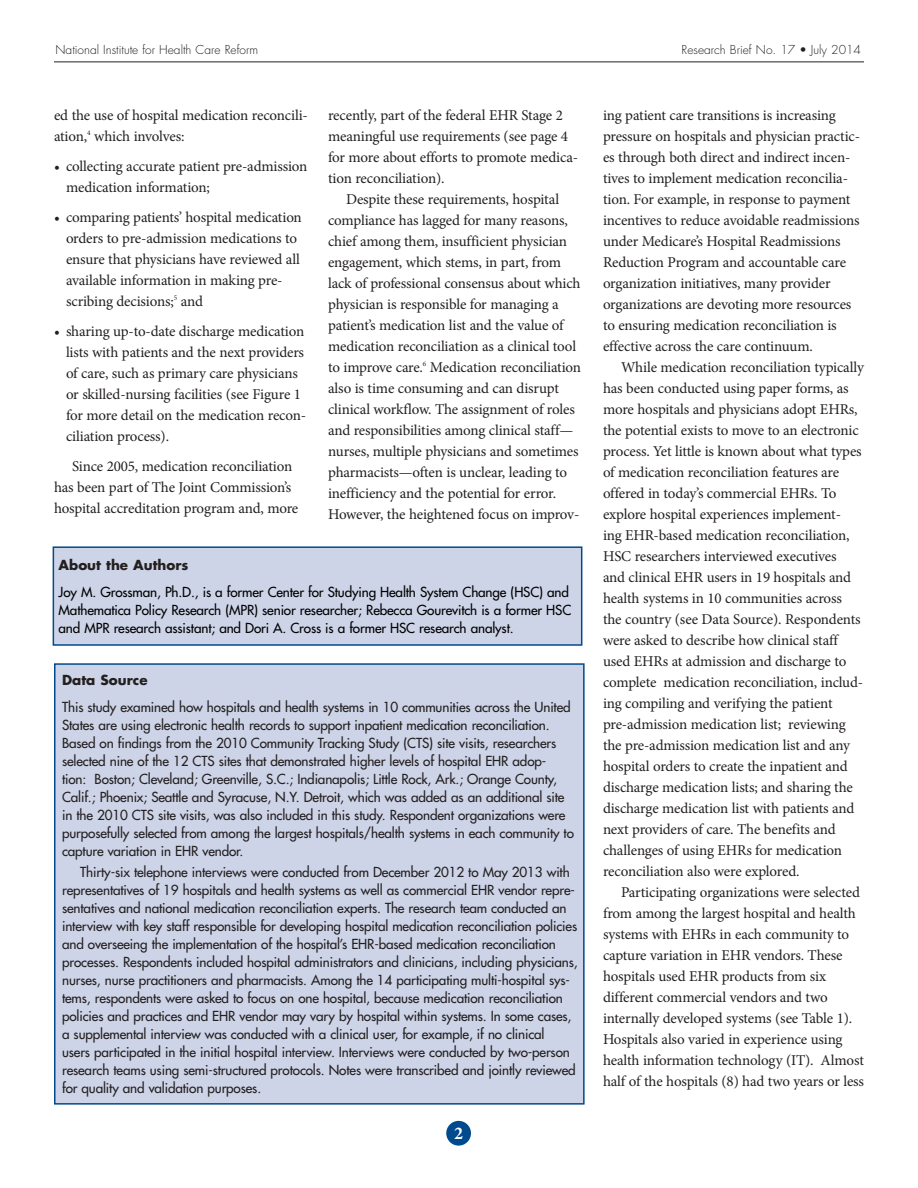
<style>
.page{position:relative;width:918px;height:1188px;background:#fff}
.page>*{position:absolute;margin:0;border:0;box-sizing:border-box;transform-origin:0 0}
.t1{font:700 18px "Minion Pro";color:#fff}
.Body{font:15px/21px "Minion Pro";letter-spacing:-.01em;color:#231f20}
.Bullets{font:15px/21px "Minion Pro";letter-spacing:-.01em;color:#231f20}
.Bullets_First{font:15px/21px "Minion Pro";letter-spacing:-.01em;color:#231f20}
.Data_Source_Body{font:500 13.5px/18px "Futura Std";letter-spacing:-.01em;color:#231f20}
.Body_No_Indent{font:500 13.5px/18px "Futura Std";letter-spacing:-.01em;color:#000}
.Body_No_Indent-2{font:700 13.5px "Futura Std";color:#231f20}
.t2{font:300 12px "Futura Std";color:#231f20}
</style>
<div class="page">
<div style="left:54px;top:663px;width:531px;height:442px;background:#cdd4e7;border:2px solid #004a8d"></div>
<div style="left:446px;top:1121px;width:25px;height:25px;background:#004a8d;border-radius:50%"></div>
<hr style="left:54px;top:62px;width:810px;height:1px;background:#231f20">
<div style="left:53px;top:546px;width:529px;height:100px;background:#cdd4e7;border:2px solid #004a8d"></div>
<p class="t2" style="left:56px;top:42px;width:204px">National Institute for Health Care Reform</p>
<p class="t2" style="left:682px;top:42px;width:181px">Research Brief No. 17 • July 2014</p>
<p class="Body" style="left:54px;top:105px;width:255px">ed the use of hospital medication reconcili&shy;ation,<sup>4</sup> which involves:</p>
<p class="Bullets_First" style="left:66px;top:156px;width:243px;text-indent:-12px">• collecting accurate patient pre-admission medication information;</p>
<p class="Bullets" style="left:66px;top:207px;width:237px;text-indent:-12px">• comparing patients’ hospital medication orders to pre-admission medications to ensure that physicians have reviewed all available information in making pre&shy;scribing decisions;<sup>5</sup> and</p>
<p class="Bullets" style="left:66px;top:321px;width:242px;text-indent:-12px">• sharing up-to-date discharge medication lists with patients and the next providers of care, such as primary care physicians or skilled-nursing facilities (see Figure 1 for more detail on the medication recon&shy;ciliation process).</p>
<p class="Body" style="left:54px;top:456px;width:246px;text-indent:18px">Since 2005, medication reconciliation has been part of The Joint Commission’s hospital accreditation program and, more</p>
<p class="Body" style="left:328px;top:105px;width:252px">recently, part of the federal EHR Stage 2 meaningful use requirements (see page 4 for more about efforts to promote medica&shy;tion reconciliation).</p>
<p class="Body" style="left:328px;top:189px;width:255px;text-indent:18px">Despite these requirements, hospital compliance has lagged for many reasons, chief among them, insufficient physician engagement, which stems, in part, from lack of professional consensus about which physician is responsible for managing a patient’s medication list and the value of medication reconciliation as a clinical tool to improve care.<sup>6</sup> Medication reconciliation also is time consuming and can disrupt clinical workflow. The assignment of roles and responsibilities among clinical staff— nurses, multiple physicians and sometimes pharmacists—often is unclear, leading to inefficiency and the potential for error.<br>However, the heightened focus on improv-</p>
<p class="Body_No_Indent-2" style="left:59px;top:556px;width:131px">About the Authors</p>
<p class="Body_No_Indent" style="left:59px;top:583px;width:514px">Joy M. Grossman, Ph.D., is a former Center for Studying Health System Change (HSC) and<br>Mathematica Policy Research (MPR) senior researcher; Rebecca Gourevitch is a former HSC and MPR research assistant; and Dori A. Cross is a former HSC research analyst.</p>
<p class="Body_No_Indent-2" style="left:62px;top:671px;width:87px">Data Source</p>
<p class="Data_Source_Body" style="left:62px;top:698px;width:513px">This study examined how hospitals and health systems in 10 communities across the United States are using electronic health records to support inpatient medication reconciliation.<br>Based on findings from the 2010 Community Tracking Study (CTS) site visits, researchers selected nine of the 12 CTS sites that demonstrated higher levels of hospital EHR adop&shy;tion: Boston; Cleveland; Greenville, S.C.; Indianapolis; Little Rock, Ark.; Orange County, Calif.; Phoenix; Seattle and Syracuse, N.Y. Detroit, which was added as an additional site in the 2010 CTS site visits, was also included in this study. Respondent organizations were purposefully selected from among the largest hospitals/health systems in each community to capture variation in EHR vendor.</p>
<p class="Data_Source_Body" style="left:62px;top:863px;width:517px;text-indent:18px">Thirty-six telephone interviews were conducted from December 2012 to May 2013 with representatives of 19 hospitals and health systems as well as commercial EHR vendor repre&shy;sentatives and national medication reconciliation experts. The research team conducted an interview with key staff responsible for developing hospital medication reconciliation policies and overseeing the implementation of the hospital’s EHR-based medication reconciliation processes. Respondents included hospital administrators and clinicians, including physicians, nurses, nurse practitioners and pharmacists. Among the 14 participating multi-hospital sys&shy;tems, respondents were asked to focus on one hospital, because medication reconciliation policies and practices and EHR vendor may vary by hospital within systems. In some cases, a supplemental interview was conducted with a clinical user, for example, if no clinical<br>users participated in the initial hospital interview. Interviews were conducted by two-person research teams using semi-structured protocols. Notes were transcribed and jointly reviewed for quality and validation purposes.</p>
<p class="t1" style="left:454px;top:1121px;width:10px">2</p>
<p class="Body" style="left:603px;top:105px;width:259px">ing patient care transitions is increasing pressure on hospitals and physician practic&shy;es through both direct and indirect incen&shy;tives to implement medication reconcilia&shy;tion. For example, in response to payment incentives to reduce avoidable readmissions under Medicare’s Hospital Readmissions Reduction Program and accountable care organization initiatives, many provider organizations are devoting more resources to ensuring medication reconciliation is effective across the care continuum.</p>
<p class="Body" style="left:603px;top:357px;width:262px;text-indent:18px">While medication reconciliation typically has been conducted using paper forms, as more hospitals and physicians adopt EHRs, the potential exists to move to an electronic process. Yet little is known about what types of medication reconciliation features are offered in today’s commercial EHRs. To explore hospital experiences implement-<br>ing EHR-based medication reconciliation, HSC researchers interviewed executives<br>and clinical EHR users in 19 hospitals and health systems in 10 communities across the country (see Data Source). Respondents were asked to describe how clinical staff used EHRs at admission and discharge to complete medication reconciliation, includ&shy;ing compiling and verifying the patient pre-admission medication list; reviewing the pre-admission medication list and any hospital orders to create the inpatient and discharge medication lists; and sharing the discharge medication list with patients and next providers of care. The benefits and challenges of using EHRs for medication reconciliation also were explored.</p>
<p class="Body" style="left:603px;top:882px;width:263px;text-indent:18px">Participating organizations were selected from among the largest hospital and health systems with EHRs in each community to capture variation in EHR vendors. These hospitals used EHR products from six different commercial vendors and two internally developed systems (see Table 1).<br>Hospitals also varied in experience using health information technology (IT). Almost half of the hospitals (8) had two years or less</p>
</div>
